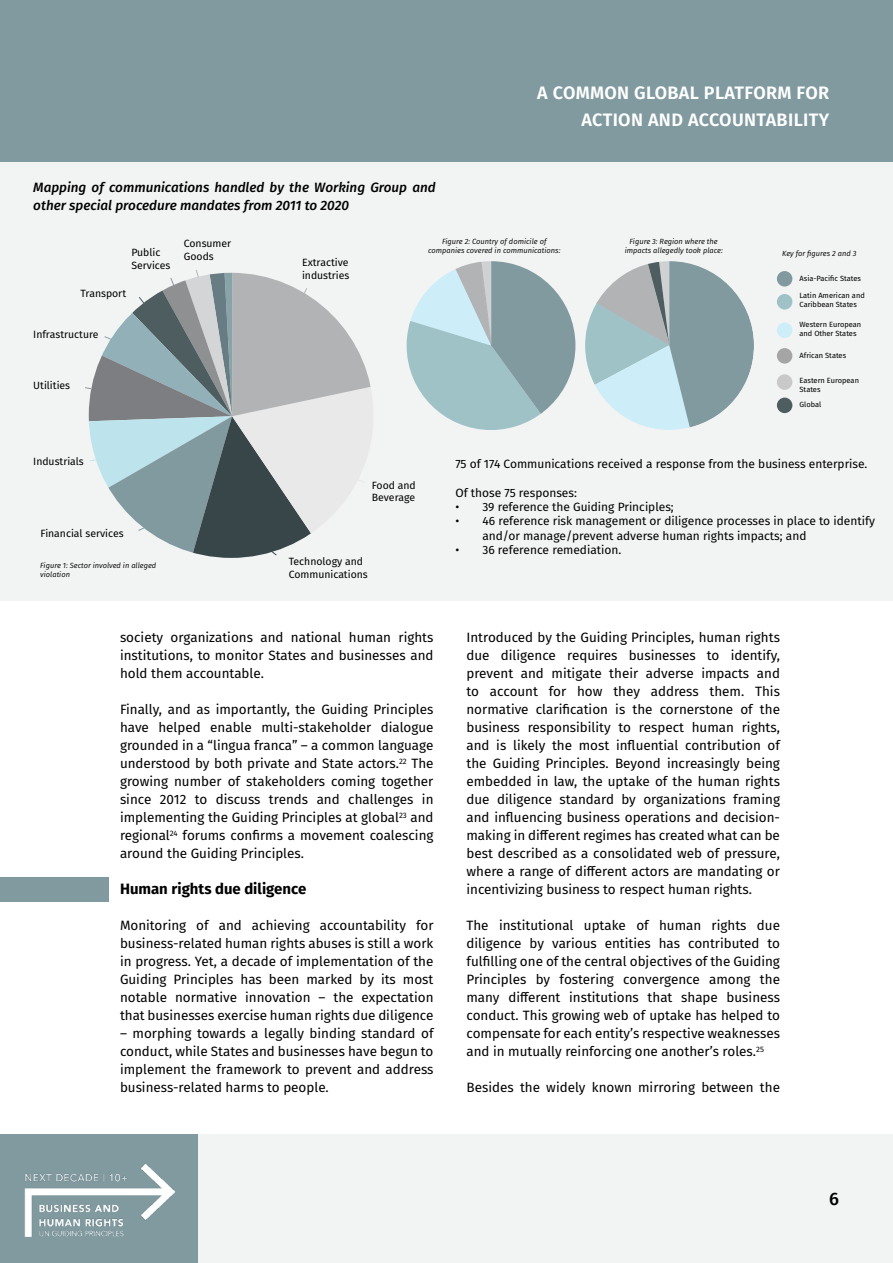
<style>
.page{position:relative;width:893px;height:1263px;background:#fff}
.page>*{position:absolute;margin:0;border:0;box-sizing:border-box;transform-origin:0 0}
.t1{font:600 18px/27px "Fira Sans";letter-spacing:.02em;color:#fff;text-align:right}
.t2{font:500 18px "Fira Sans";color:#000}
.t3{font:700 15px "Fira Sans";color:#000}
.t4{font:13.5px/18px "Fira Sans";color:#000;text-align:justify}
.t5{font:italic 500 13.5px/18px "Fira Sans";color:#000}
.t6{font:12px/14.4px "Fira Sans";color:#000}
.t7{font:10.5px/12.6px "Fira Sans";color:#000}
.t8{font:italic 7.5px/9px "Fira Sans";color:#000;text-align:center}
.t9{font:7.5px/9px "Fira Sans";color:#000}
</style>
<div class="page">
<div style="left:0;top:0;width:893px;height:162px;background:#809aa0"></div>
<div style="left:0;top:1134px;width:198px;height:129px;background:#809aa0"></div>
<div style="left:198px;top:1134px;width:695px;height:129px;background:#f2f3f3"></div>
<img style="left:24px;top:1164px;width:152px;height:73px">
<div style="left:0;top:162px;width:893px;height:438px;background:#f2f3f3"></div>
<svg style="left:407px;top:261px;width:168px;height:169px"></svg>
<svg style="left:585px;top:261px;width:169px;height:169px"></svg>
<svg style="left:85px;top:270px;width:286px;height:288px"></svg>
<div style="left:777px;top:271px;width:15px;height:16px;background:#809aa0;border-radius:50%"></div>
<div style="left:777px;top:294px;width:15px;height:15px;background:#9fc2c7;border-radius:50%"></div>
<div style="left:777px;top:322px;width:15px;height:16px;background:#cdeef9;border-radius:50%"></div>
<div style="left:777px;top:348px;width:15px;height:16px;background:#a5a5a5;border-radius:50%"></div>
<div style="left:777px;top:398px;width:15px;height:15px;background:#4d5d60;border-radius:50%"></div>
<div style="left:777px;top:374px;width:15px;height:16px;background:#c9c9c9;border-radius:50%"></div>
<div style="left:0;top:878px;width:108px;height:24px;background:#809aa0"></div>
<p class="t5" style="left:33px;top:178px;width:404px">Mapping of communications handled by the Working Group and other special procedure mandates from 2011 to 2020</p>
<h1 class="t1" style="left:537px;top:78px;width:294px">A COMMON GLOBAL PLATFORM FOR<br>ACTION AND ACCOUNTABILITY</h1>
<p class="t7" style="left:131px;top:246px;width:40px">Public<br>Services</p>
<p class="t7" style="left:80px;top:287px;width:47px">Transport</p>
<p class="t7" style="left:33px;top:328px;width:67px">Infrastructure</p>
<p class="t7" style="left:184px;top:237px;width:49px">Consumer<br>Goods</p>
<p class="t7" style="left:33px;top:379px;width:38px">Utilities</p>
<p class="t7" style="left:302px;top:256px;width:49px">Extractive industries</p>
<p class="t8" style="left:428px;top:236px;width:134px">Figure 2: Country of domicile of companies covered in communications:</p>
<p class="t8" style="left:625px;top:236px;width:100px">Figure 3: Region where the impacts allegedly took place:</p>
<p class="t8" style="left:782px;top:249px;width:76px">Key for figures 2 and 3</p>
<p class="t9" style="left:799px;top:274px;width:63px">Asia-Pacific States</p>
<p class="t9" style="left:799px;top:291px;width:67px">Latin American and<br>Caribbean States</p>
<p class="t9" style="left:799px;top:320px;width:63px">Western European and Other States</p>
<p class="t9" style="left:799px;top:351px;width:48px">African States</p>
<p class="t9" style="left:799px;top:375px;width:61px">Eastern European<br>States</p>
<p class="t9" style="left:799px;top:399px;width:23px">Global</p>
<p class="t7" style="left:33px;top:455px;width:52px">Industrials</p>
<p class="t7" style="left:41px;top:527px;width:85px">Financial services</p>
<p class="t7" style="left:372px;top:478px;width:45px">Food and<br>Beverage</p>
<p class="t8" style="left:40px;top:560px;width:117px;text-align:left">Figure 1: Sector involved in alleged violation</p>
<p class="t7" style="left:289px;top:555px;width:81px">Technology and<br>Communications</p>
<p class="t6" style="left:455px;top:456px;width:414px">75 of 174 Communications received a response from the business enterprise.</p>
<p class="t6" style="left:455px;top:485px;width:123px">Of those 75 responses:</p>
<p class="t6" style="left:455px;top:499px;width:220px">• 39 reference the Guiding Principles;</p>
<p class="t6" style="left:482px;top:514px;width:394px;text-indent:-27px">• 46 reference risk management or diligence processes in place to identify and/or manage/prevent adverse human rights impacts; and</p>
<p class="t6" style="left:455px;top:542px;width:167px">• 36 reference remediation.</p>
<p class="t4" style="left:120px;top:628px;width:315px">society organizations and national human rights institutions, to monitor States and businesses and hold them accountable.</p>
<p class="t4" style="left:120px;top:700px;width:315px">Finally, and as importantly, the Guiding Principles have helped enable multi-stakeholder dialogue grounded in a “lingua franca” – a common language understood by both private and State actors.<sup>22</sup> The growing number of stakeholders coming together since 2012 to discuss trends and challenges in implementing the Guiding Principles at global<sup>23</sup> and regional<sup>24</sup> forums confirms a movement coalescing around the Guiding Principles.</p>
<p class="t3" style="left:120px;top:876px;width:188px">Human rights due diligence</p>
<p class="t4" style="left:120px;top:916px;width:315px">Monitoring of and achieving accountability for business-related human rights abuses is still a work in progress. Yet, a decade of implementation of the Guiding Principles has been marked by its most notable normative innovation – the expectation that businesses exercise human rights due diligence</p>
<p class="t4" style="left:120px;top:1024px;width:315px">– morphing towards a legally binding standard of conduct, while States and businesses have begun to implement the framework to prevent and address business-related harms to people.</p>
<p class="t4" style="left:466px;top:628px;width:315px">Introduced by the Guiding Principles, human rights due diligence requires businesses to identify, prevent and mitigate their adverse impacts and to account for how they address them. This normative clarification is the cornerstone of the business responsibility to respect human rights, and is likely the most influential contribution of the Guiding Principles. Beyond increasingly being embedded in law, the uptake of the human rights due diligence standard by organizations framing and influencing business operations and decision&shy;making in different regimes has created what can be best described as a consolidated web of pressure, where a range of different actors are mandating or incentivizing business to respect human rights.</p>
<p class="t4" style="left:466px;top:916px;width:315px">The institutional uptake of human rights due diligence by various entities has contributed to fulfilling one of the central objectives of the Guiding Principles by fostering convergence among the many different institutions that shape business conduct. This growing web of uptake has helped to compensate for each entity’s respective weaknesses and in mutually reinforcing one another’s roles.<sup>25</sup></p>
<p class="t4" style="left:466px;top:1078px;width:315px">Besides the widely known mirroring between the</p>
<h1 class="t2" style="left:829px;top:1184px;width:11px">6</h1>
</div>
